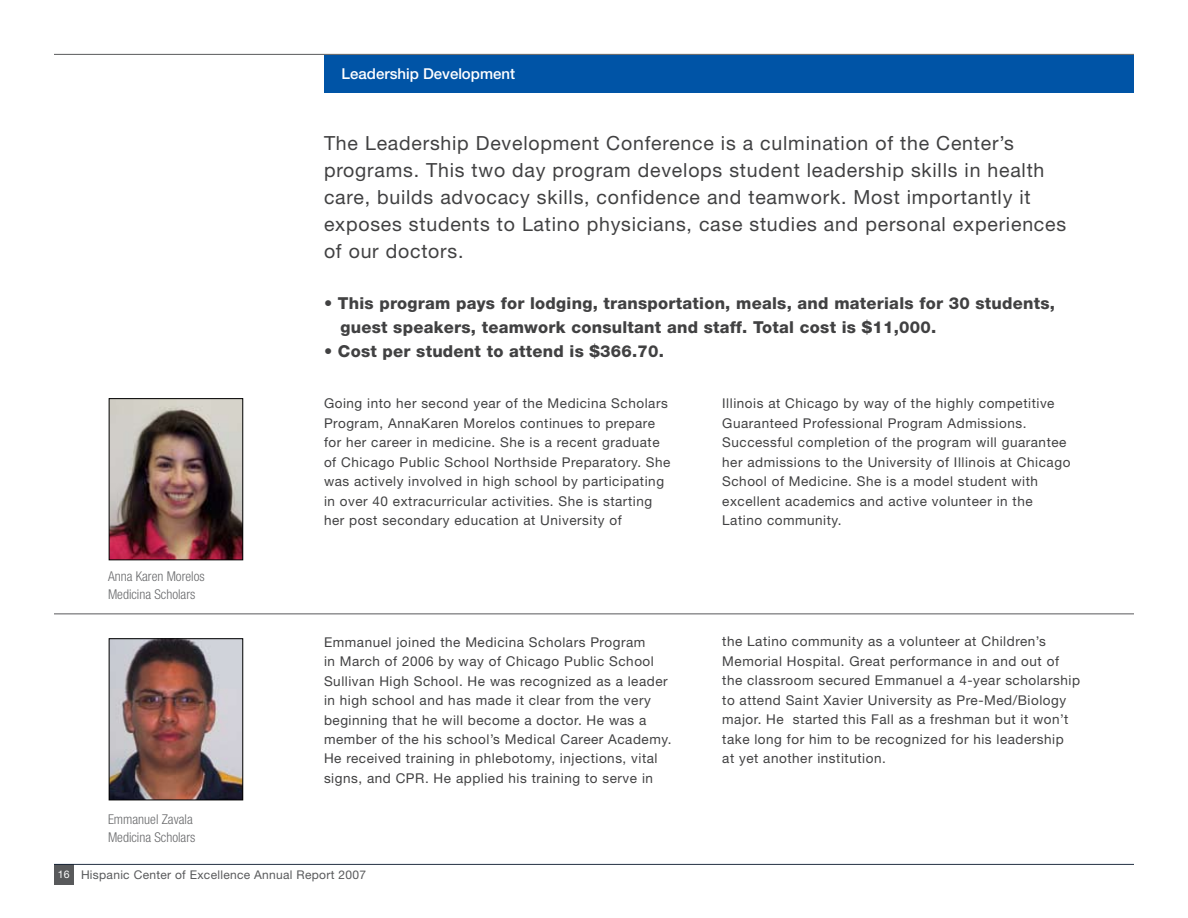
<style>
.page{position:relative;width:1188px;height:918px;background:#fff}
.page>*{position:absolute;margin:0;border:0;box-sizing:border-box;transform-origin:0 0}
.t1{font:19.5px/27px "Helvetica Neue";letter-spacing:.04em;color:#414142}
.t2{font:800 16.5px/24px "Helvetica Neue";letter-spacing:.015em;color:#414142}
.t3{font:500 15px "Helvetica Neue";color:#fff}
.t4{font:13.5px/19.5px "Helvetica Neue";letter-spacing:.04em;color:#414142}
.t5{font:300 condensed 13.5px/18px "Helvetica Neue";color:#696a6c}
.t6{font:12px "Helvetica Neue";letter-spacing:.025em;color:#58595b}
.s1{font-size:10.5px;color:#fff}
</style>
<div class="page">
<div style="left:54px;top:864px;width:19px;height:20px;background:#58595b"></div>
<div style="left:52px;top:861px;width:1083px;height:5px;background:#002b64;opacity:.75"></div>
<hr style="left:54px;top:54px;width:1080px;height:1px;background:#58595b">
<hr style="left:54px;top:614px;width:1080px;height:1px;background:#58595b">
<div style="left:324px;top:55px;width:810px;height:37px;background:#0054a6"></div>
<img style="left:111px;top:400px;width:130px;height:158px">
<div style="left:109px;top:398px;width:134px;height:162px;border:1px solid #000"></div>
<img style="left:111px;top:640px;width:130px;height:158px">
<div style="left:109px;top:638px;width:134px;height:162px;border:1px solid #000"></div>
<p class="t3" style="left:342px;top:65px;width:175px">Leadership Development</p>
<p class="t1" style="left:324px;top:130px;width:744px">The Leadership Development Conference is a culmination of the Center’s programs. This two day program develops student leadership skills in health care, builds advocacy skills, confidence and teamwork. Most importantly it exposes students to Latino physicians, case studies and personal experiences of our doctors.</p>
<p class="t2" style="left:340px;top:291px;width:716px;text-indent:-16px">• This program pays for lodging, transportation, meals, and materials for 30 students, guest speakers, teamwork consultant and staff. Total cost is $11,000.</p>
<p class="t2" style="left:324px;top:339px;width:342px">• Cost per student to attend is $366.70.</p>
<p class="t5" style="left:108px;top:567px;width:98px">Anna Karen Morelos<br>Medicina Scholars</p>
<p class="t5" style="left:108px;top:810px;width:89px">Emmanuel Zavala<br>Medicina Scholars</p>
<p class="t4" style="left:324px;top:393px;width:348px">Going into her second year of the Medicina Scholars Program, AnnaKaren Morelos continues to prepare for her career in medicine. She is a recent graduate of Chicago Public School Northside Preparatory. She was actively involved in high school by participating in over 40 extracurricular activities. She is starting her post secondary education at University of</p>
<p class="t4" style="left:722px;top:393px;width:350px">Illinois at Chicago by way of the highly competitive Guaranteed Professional Program Admissions.<br>Successful completion of the program will guarantee her admissions to the University of Illinois at Chicago School of Medicine. She is a model student with excellent academics and active volunteer in the Latino community.</p>
<p class="t4" style="left:324px;top:632px;width:349px">Emmanuel joined the Medicina Scholars Program<br>in March of 2006 by way of Chicago Public School Sullivan High School. He was recognized as a leader in high school and has made it clear from the very beginning that he will become a doctor. He was a member of the his school’s Medical Career Academy.<br>He received training in phlebotomy, injections, vital signs, and CPR. He applied his training to serve in</p>
<p class="t4" style="left:722px;top:632px;width:359px">the Latino community as a volunteer at Children’s Memorial Hospital. Great performance in and out of the classroom secured Emmanuel a 4-year scholarship to attend Saint Xavier University as Pre-Med/Biology major. He started this Fall as a freshman but it won’t take long for him to be recognized for his leadership<br>at yet another institution.</p>
<p class="t6" style="left:58px;top:868px;width:310px"><span class="s1">16</span> Hispanic Center of Excellence Annual Report 2007</p>
</div>
